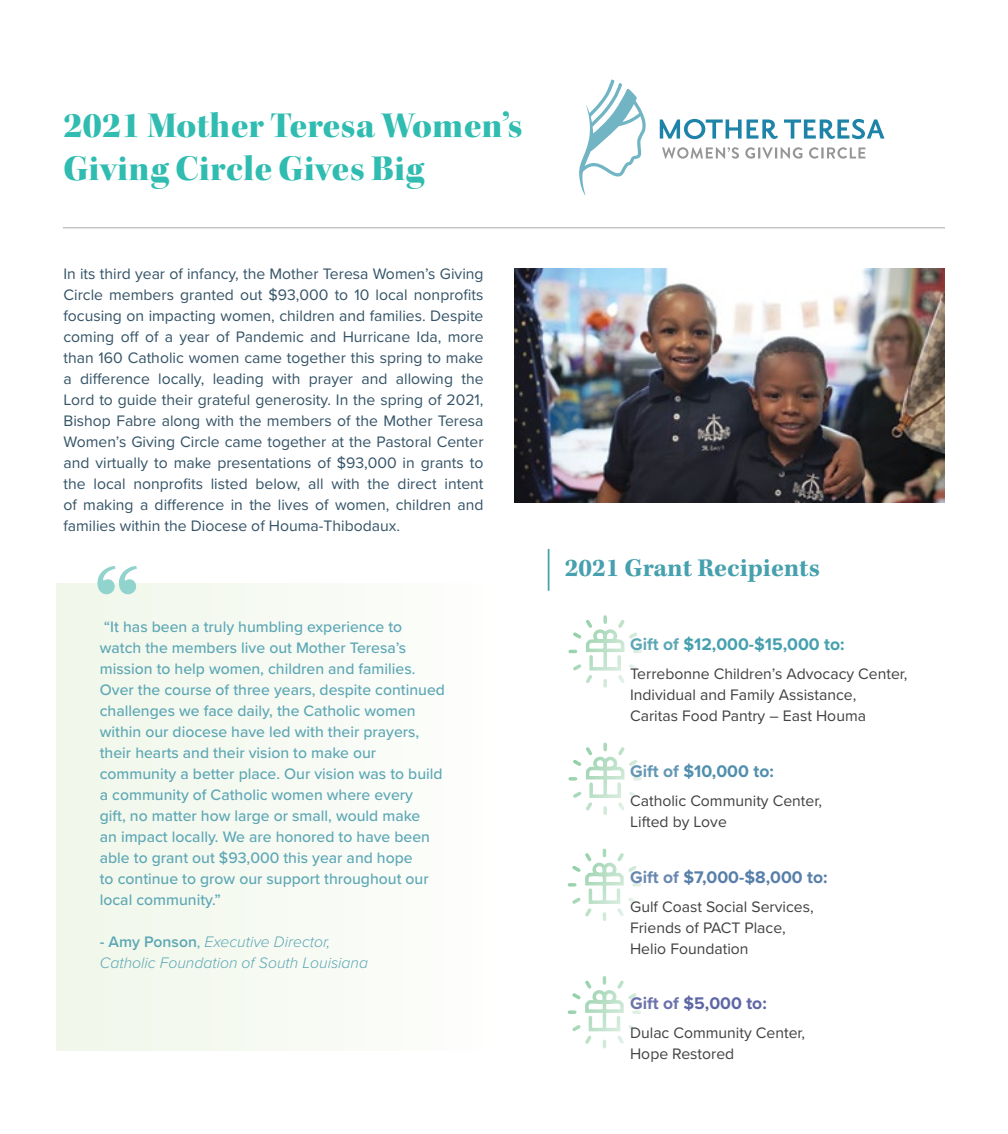
<style>
.page{position:relative;width:1008px;height:1134px;background:#fff}
.page>*{position:absolute;margin:0;border:0;box-sizing:border-box;transform-origin:0 0}
.t1{font:700 105px "Kepler Std";color:#91d3cd}
.t2{font:36.75px/43.8px "Kepler Std Black Disp";letter-spacing:.01em;color:#30bcb0}
.t3{font:700 26.25px "Kepler Std";color:#46a0ae}
.t4{font:700 17.5px "Proxima Nova";color:#46a0ae}
.t5{font:700 17.5px "Proxima Nova";color:#587fa9}
.t6{font:700 17.5px "Proxima Nova";color:#518fad}
.t7{font:700 17.5px "Proxima Nova";color:#5e67a5}
.t8{font:15.75px/21px "Proxima Nova";color:#345366;text-align:justify}
.t9{font:500 15.75px/21px "Proxima Nova";color:#5da7b5}
.t10{font:15.75px/21px "Proxima Nova";color:#414042}
.t11{font:italic 300 15.75px/21px "Proxima Nova";color:#5da7b5}
.s1{font-weight:600;font-style:normal}
.s2{font-weight:400;font-style:normal}
.s3{color:#5da7b5}
.s4{color:#6397b4}
.s5{color:#6888af}
.s6{color:#6c72ab}
</style>
<div class="page">
<svg style="left:568px;top:615px;width:74px;height:73px"></svg>
<svg style="left:567px;top:848px;width:74px;height:73px"></svg>
<svg style="left:568px;top:742px;width:74px;height:73px"></svg>
<svg style="left:567px;top:976px;width:74px;height:73px"></svg>
<div style="left:56px;top:584px;width:444px;height:467px;background:#f6faf2"></div>
<svg style="left:662px;top:147px;width:77px;height:12px"></svg>
<svg style="left:745px;top:147px;width:57px;height:12px"></svg>
<svg style="left:809px;top:147px;width:56px;height:12px"></svg>
<svg style="left:660px;top:119px;width:118px;height:20px"></svg>
<svg style="left:784px;top:119px;width:101px;height:20px"></svg>
<svg style="left:579px;top:79px;width:67px;height:116px"></svg>
<hr style="left:63px;top:227px;width:882px;height:1px;background:#bcbec0">
<hr style="left:548px;top:549px;width:1px;height:42px;background:#46a0ae">
<img style="left:514px;top:268px;width:430px;height:235px">
<h2 class="t2" style="left:63px;top:104px;width:461px">2021 Mother Teresa Women’s<br>Giving Circle Gives Big</h2>
<p class="t8" style="left:63px;top:262px;width:422px">In its third year of infancy, the Mother Teresa Women’s Giving Circle members granted out $93,000 to 10 local nonprofits focusing on impacting women, children and families. Despite coming off of a year of Pandemic and Hurricane Ida, more than 160 Catholic women came together this spring to make a difference locally, leading with prayer and allowing the Lord to guide their grateful generosity. In the spring of 2021, Bishop Fabre along with the members of the Mother Teresa Women’s Giving Circle came together at the Pastoral Center and virtually to make presentations of $93,000 in grants to the local nonprofits listed below, all with the direct intent of making a difference in the lives of women, children and families within the Diocese of Houma-Thibodaux.</p>
<h1 class="t1" style="left:94px;top:548px;width:48px">“</h1>
<p class="t9" style="left:100px;top:616px;width:347px">“It has been a truly humbling experience to<br>watch the members live out Mother Teresa’s mission to help women, children and families.<br>Over the course of three years, despite continued challenges we face daily, the Catholic women within our diocese have led with their prayers, their hearts and their vision to make our community a better place. Our vision was to build a community of Catholic women where every<br>gift, no matter how large or small, would make<br>an impact locally. We are honored to have been able to grant out $93,000 this year and hope<br>to continue to grow our support throughout our local community.”</p>
<p class="t11" style="left:100px;top:930px;width:270px"><span class="s1">- Amy Ponson</span><span class="s2">,</span> Executive Director,<br>Catholic Foundation of South Louisiana</p>
<h3 class="t3" style="left:565px;top:552px;width:257px">2021 Grant Recipients</h3>
<p class="t4" style="left:630px;top:631px;width:216px"><span class="s3">Gift of</span> $12,000-$15,000 to:</p>
<p class="t10" style="left:630px;top:662px;width:279px">Terrebonne Children’s Advocacy Center,<br>Individual and Family Assistance,<br>Caritas Food Pantry – East Houma</p>
<p class="t6" style="left:630px;top:758px;width:145px"><span class="s4">Gift of</span> $10,000 to:</p>
<p class="t10" style="left:630px;top:789px;width:193px">Catholic Community Center,<br>Lifted by Love</p>
<p class="t5" style="left:630px;top:864px;width:199px"><span class="s5">Gift of</span> $7,000-$8,000 to:</p>
<p class="t10" style="left:630px;top:896px;width:185px">Gulf Coast Social Services,<br>Friends of PACT Place,<br>Helio Foundation</p>
<p class="t7" style="left:630px;top:990px;width:138px"><span class="s6">Gift of</span> $5,000 to:</p>
<p class="t10" style="left:630px;top:1022px;width:177px">Dulac Community Center,<br>Hope Restored</p>
</div>
